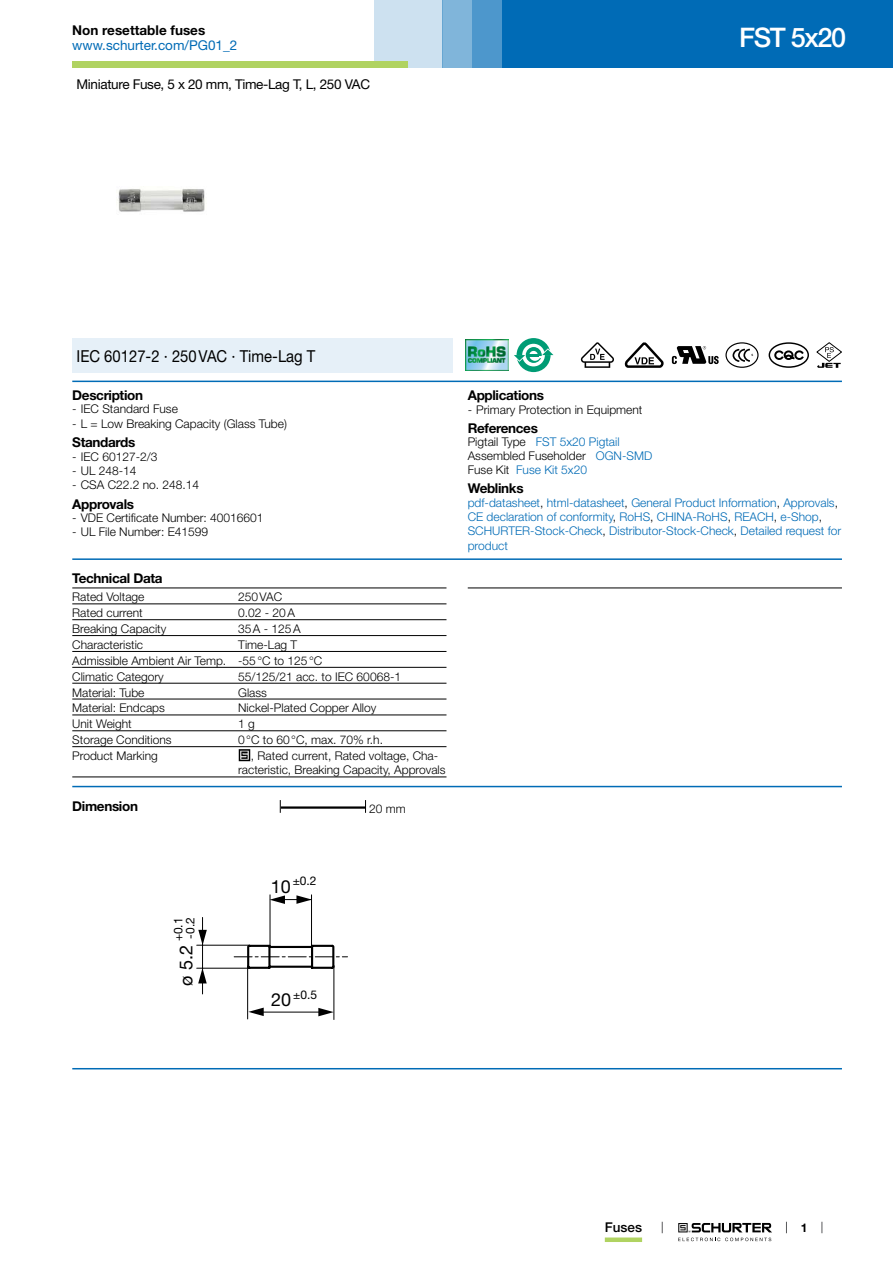
<style>
.page{position:relative;width:893px;height:1263px;background:#fff}
.page>*{position:absolute;margin:0;border:0;box-sizing:border-box;transform-origin:0 0}
.t1{font:500 27px "Helvetica Neue LT";letter-spacing:-.05em;color:#fff}
.t2{font:18px "Helvetica Neue LT";color:#000}
.t3{font:16.5px "Helvetica Neue LT";color:#000;scale:.9 1}
.t4{font:700 13.5px "Helvetica Neue LT";letter-spacing:-.025em;color:#000}
.t5{font:13.5px "Helvetica Neue LT";letter-spacing:-.025em;color:#000}
.t6{font:13.5px "Helvetica Neue LT";color:#006bb6}
.t7{font:700 13.5px "Helvetica Neue LT";color:#000}
.t8{font:500 13.5px "Helvetica Neue LT";color:#000}
.t9{font:300 12px/13.6px "Helvetica Neue LT";color:#000}
.t10{font:300 12px/14.4px "Helvetica Neue LT";color:#006bb6}
.t11{font:12px/12px "Helvetica Neue LT";color:#000}
.t12{font:700 12px "Helvetica Neue LT";color:#000}
.s1{color:#006bb6}
.s2{color:#000}
</style>
<div class="page">
<svg style="left:678px;top:1223px;width:94px;height:18px"></svg>
<div style="left:502px;top:0;width:391px;height:68px;background:#006bb6"></div>
<div style="left:442px;top:0;width:30px;height:68px;background:#80b5da"></div>
<div style="left:472px;top:0;width:30px;height:68px;background:#4d97cc"></div>
<div style="left:374px;top:0;width:68px;height:68px;background:#cde1f0"></div>
<div style="left:72px;top:62px;width:336px;height:6px;background:#b0d361"></div>
<div style="left:605px;top:1237px;width:37px;height:5px;background:#b0d361"></div>
<img style="left:117px;top:189px;width:88px;height:23px">
<img style="left:466px;top:339px;width:42px;height:32px">
<svg style="left:517px;top:338px;width:34px;height:34px"></svg>
<svg style="left:522px;top:344px;width:23px;height:22px"></svg>
<svg style="left:514px;top:347px;width:40px;height:15px"></svg>
<svg style="left:581px;top:342px;width:33px;height:26px"></svg>
<svg style="left:625px;top:342px;width:39px;height:26px"></svg>
<svg style="left:672px;top:346px;width:47px;height:18px"></svg>
<div style="left:725px;top:342px;width:34px;height:26px;border:1px solid #000;border-radius:50%"></div>
<svg style="left:732px;top:348px;width:21px;height:14px"></svg>
<div style="left:774px;top:350px;width:10px;height:10px;border:2px solid #000;border-radius:50%"></div>
<svg style="left:782px;top:350px;width:13px;height:10px"></svg>
<div style="left:769px;top:342px;width:40px;height:26px;border:1px solid #000;border-radius:50%"></div>
<div style="left:794px;top:350px;width:10px;height:10px;border:2px solid #000;border-radius:50%"></div>
<svg style="left:816px;top:342px;width:26px;height:26px"></svg>
<div style="left:72px;top:338px;width:381px;height:34px;background:#e6f0f8"></div>
<hr style="left:72px;top:381px;width:770px;height:1px;background:#006bb6">
<hr style="left:72px;top:558px;width:770px;height:2px;background:#006bb6">
<hr style="left:72px;top:587px;width:374px;height:1px;background:#000">
<hr style="left:72px;top:603px;width:374px;height:1px;background:#000">
<hr style="left:72px;top:619px;width:374px;height:1px;background:#000">
<hr style="left:72px;top:635px;width:374px;height:1px;background:#000">
<hr style="left:72px;top:651px;width:374px;height:1px;background:#000">
<hr style="left:72px;top:667px;width:374px;height:1px;background:#000">
<hr style="left:72px;top:683px;width:374px;height:1px;background:#000">
<hr style="left:72px;top:699px;width:374px;height:1px;background:#000">
<hr style="left:72px;top:714px;width:374px;height:1px;background:#000">
<hr style="left:72px;top:730px;width:374px;height:1px;background:#000">
<hr style="left:72px;top:746px;width:374px;height:1px;background:#000">
<svg style="left:238px;top:749px;width:13px;height:12px"></svg>
<hr style="left:72px;top:776px;width:374px;height:1px;background:#000">
<hr style="left:468px;top:587px;width:374px;height:1px;background:#000">
<hr style="left:72px;top:786px;width:770px;height:1px;background:#006bb6">
<svg style="left:280px;top:800px;width:1px;height:13px"></svg>
<hr style="left:281px;top:806px;width:85px;height:3px;background:#000">
<svg style="left:234px;top:944px;width:114px;height:26px"></svg>
<hr style="left:276px;top:899px;width:35px;height:1px;background:#000">
<hr style="left:270px;top:895px;width:1px;height:52px;background:#000">
<hr style="left:311px;top:895px;width:1px;height:52px;background:#000">
<hr style="left:252px;top:1012px;width:69px;height:1px;background:#000">
<hr style="left:247px;top:966px;width:1px;height:53px;background:#000">
<hr style="left:334px;top:965px;width:1px;height:55px;background:#000">
<hr style="left:202px;top:917px;width:1px;height:77px;background:#000">
<hr style="left:197px;top:968px;width:52px;height:1px;background:#000">
<hr style="left:197px;top:945px;width:53px;height:1px;background:#000">
<svg style="left:270px;top:895px;width:15px;height:9px"></svg>
<svg style="left:296px;top:895px;width:15px;height:9px"></svg>
<svg style="left:248px;top:1007px;width:16px;height:9px"></svg>
<svg style="left:318px;top:1008px;width:16px;height:8px"></svg>
<svg style="left:198px;top:930px;width:9px;height:15px"></svg>
<svg style="left:198px;top:968px;width:9px;height:15px"></svg>
<hr style="left:72px;top:1068px;width:770px;height:1px;background:#006bb6">
<p class="t7" style="left:72px;top:22px;width:135px">Non resettable fuses</p>
<p class="t6" style="left:72px;top:37px;width:166px">www.schurter.com/PG01_2</p>
<p class="t5" style="left:77px;top:76px;width:295px">Miniature Fuse, 5 x 20 mm, Time-Lag T, L, 250 VAC</p>
<h1 class="t1" style="left:739px;top:21px;width:109px">FST 5x20</h1>
<h3 class="t3" style="left:77px;top:346px;width:267px">IEC 60127-2 · 250VAC · Time-Lag T</h3>
<p class="t4" style="left:72px;top:386px;width:72px">Description</p>
<p class="t9" style="left:72px;top:402px;width:107px">- IEC Standard Fuse</p>
<p class="t9" style="left:72px;top:416px;width:216px">- L = Low Breaking Capacity (Glass Tube)</p>
<p class="t4" style="left:72px;top:434px;width:65px">Standards</p>
<p class="t9" style="left:72px;top:449px;width:87px">- IEC 60127-2/3</p>
<p class="t9" style="left:72px;top:464px;width:66px">- UL 248-14</p>
<p class="t9" style="left:72px;top:478px;width:129px">- CSA C22.2 no. 248.14</p>
<p class="t4" style="left:72px;top:495px;width:63px">Approvals</p>
<p class="t9" style="left:72px;top:511px;width:193px">- VDE Certificate Number: 40016601</p>
<p class="t9" style="left:72px;top:525px;width:137px">- UL File Number: E41599</p>
<p class="t4" style="left:72px;top:570px;width:92px">Technical Data</p>
<p class="t9" style="left:72px;top:590px;width:74px">Rated Voltage</p>
<p class="t9" style="left:238px;top:590px;width:45px">250VAC</p>
<p class="t9" style="left:72px;top:606px;width:72px">Rated current</p>
<p class="t9" style="left:238px;top:606px;width:58px">0.02 - 20A</p>
<p class="t9" style="left:72px;top:622px;width:96px">Breaking Capacity</p>
<p class="t9" style="left:238px;top:622px;width:64px">35A - 125A</p>
<p class="t9" style="left:72px;top:637px;width:72px">Characteristic</p>
<p class="t9" style="left:72px;top:636px;width:252px;line-height:15.9px;text-indent:166px">Time-Lag T<br>Admissible Ambient Air Temp. -55°C to 125°C<br>Climatic Category</p>
<p class="t9" style="left:238px;top:669px;width:164px">55/125/21 acc. to IEC 60068-1</p>
<p class="t9" style="left:72px;top:685px;width:74px">Material: Tube</p>
<p class="t9" style="left:238px;top:685px;width:30px">Glass</p>
<p class="t9" style="left:72px;top:701px;width:94px">Material: Endcaps</p>
<p class="t9" style="left:238px;top:701px;width:140px">Nickel-Plated Copper Alloy</p>
<p class="t9" style="left:72px;top:717px;width:61px">Unit Weight</p>
<p class="t9" style="left:238px;top:717px;width:18px">1 g</p>
<p class="t9" style="left:72px;top:733px;width:101px">Storage Conditions</p>
<p class="t9" style="left:238px;top:733px;width:146px">0°C to 60°C, max. 70% r.h.</p>
<p class="t9" style="left:72px;top:749px;width:87px">Product Marking</p>
<p class="t9" style="left:238px;top:748px;width:209px;line-height:14.4px;text-align:center">, Rated current, Rated voltage, Cha&shy;racteristic, Breaking Capacity, Approvals</p>
<p class="t4" style="left:72px;top:797px;width:67px">Dimension</p>
<p class="t9" style="left:369px;top:801px;width:38px">20 mm</p>
<p class="t4" style="left:468px;top:387px;width:78px">Applications</p>
<p class="t9" style="left:468px;top:402px;width:176px">- Primary Protection in Equipment</p>
<p class="t4" style="left:468px;top:420px;width:72px">References</p>
<p class="t9" style="left:468px;top:435px;width:186px">Pigtail Type <span class="s1">FST 5x20 Pigtail<br></span>Assembled Fuseholder <span class="s1">OGN-SMD<br></span>Fuse Kit <span class="s1">Fuse Kit 5x20</span></p>
<p class="t4" style="left:468px;top:480px;width:57px">Weblinks</p>
<p class="t10" style="left:468px;top:495px;width:375px">pdf-datasheet<span class="s2">,</span> html-datasheet<span class="s2">,</span> General Product Information<span class="s2">,</span> Approvals<span class="s2">, </span>CE declaration of conformity<span class="s2">,</span> RoHS<span class="s2">,</span> CHINA-RoHS<span class="s2">,</span> REACH<span class="s2">,</span> e-Shop<span class="s2">, </span>SCHURTER-Stock-Check<span class="s2">,</span> Distributor-Stock-Check<span class="s2">,</span> Detailed request for product</p>
<p class="t11" style="left:172px;top:941px;width:26px;rotate:-90deg">+0.1 -0.2</p>
<h2 class="t2" style="left:175px;top:985px;width:42px;rotate:-90deg">ø 5.2</h2>
<p class="t11" style="left:293px;top:875px;width:25px">±0.2</p>
<h2 class="t2" style="left:271px;top:876px;width:22px">10</h2>
<p class="t11" style="left:293px;top:989px;width:25px">±0.5</p>
<h2 class="t2" style="left:271px;top:989px;width:22px">20</h2>
<p class="t8" style="left:605px;top:1219px;width:39px">Fuses</p>
<p class="t12" style="left:801px;top:1220px;width:8px">1</p>
</div>
